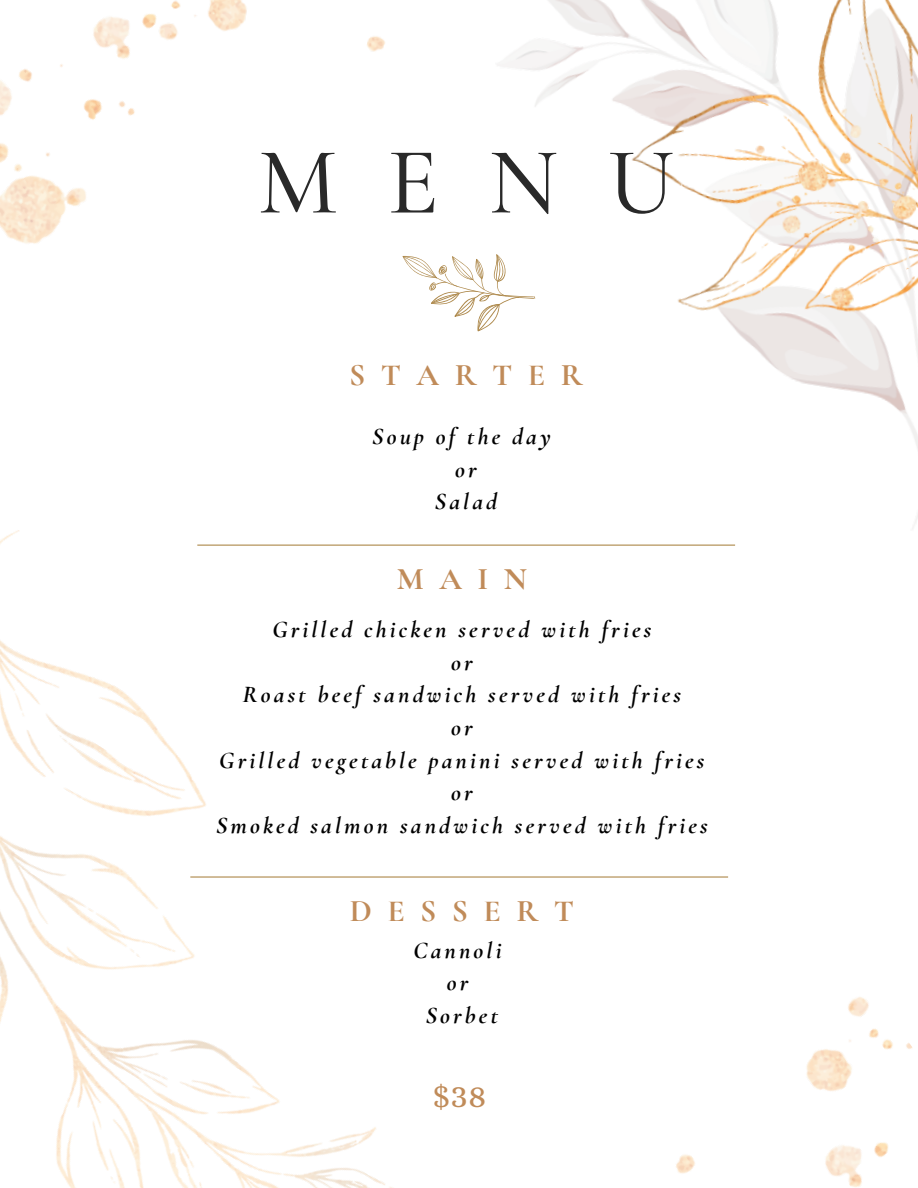
<style>
.page{position:relative;width:918px;height:1188px;background:#fff}
.page>*{position:absolute;margin:0;border:0;box-sizing:border-box;transform-origin:0 0}
.t1{font:500 95.55px "Cormorant Garamond";color:#292929}
.t2{font:36px "Alice";color:#c08b59}
.t3{font:700 31.5px "Cormorant Garamond";letter-spacing:.49em;color:#c08b59}
.t4{font:italic 700 24px/32.7px "Cormorant Garamond";letter-spacing:.13em;color:#000;text-align:center}
</style>
<div class="page">
<img style="left:367px;top:0;width:551px;height:545px">
<img style="left:676px;top:876px;width:237px;height:312px">
<img style="left:0;top:0;width:247px;height:244px">
<img style="left:0;top:507px;width:595px;height:681px">
<hr style="left:197px;top:545px;width:538px;height:1px;background:#ad884a">
<hr style="left:190px;top:876px;width:538px;height:2px;background:#ad884a">
<svg style="left:399px;top:254px;width:137px;height:81px"></svg>
<h1 class="t1" style="left:258px;top:124px;width:418px">MENU</h1>
<h3 class="t3" style="left:349px;top:356px;width:235px">STARTER</h3>
<p class="t4" style="left:372px;top:420px;width:180px">Soup of the day or<br>Salad</p>
<h3 class="t3" style="left:397px;top:560px;width:131px">MAIN</h3>
<p class="t4" style="left:216px;top:613px;width:493px">Grilled chicken served with fries<br>or<br>Roast beef sandwich served with fries<br>or<br>Grilled vegetable panini served with fries or<br>Smoked salmon sandwich served with fries</p>
<h3 class="t3" style="left:350px;top:892px;width:226px">DESSERT</h3>
<p class="t4" style="left:413px;top:934px;width:90px">Cannoli or<br>Sorbet</p>
<h2 class="t2" style="left:431px;top:1075px;width:57px">$38</h2>
</div>
